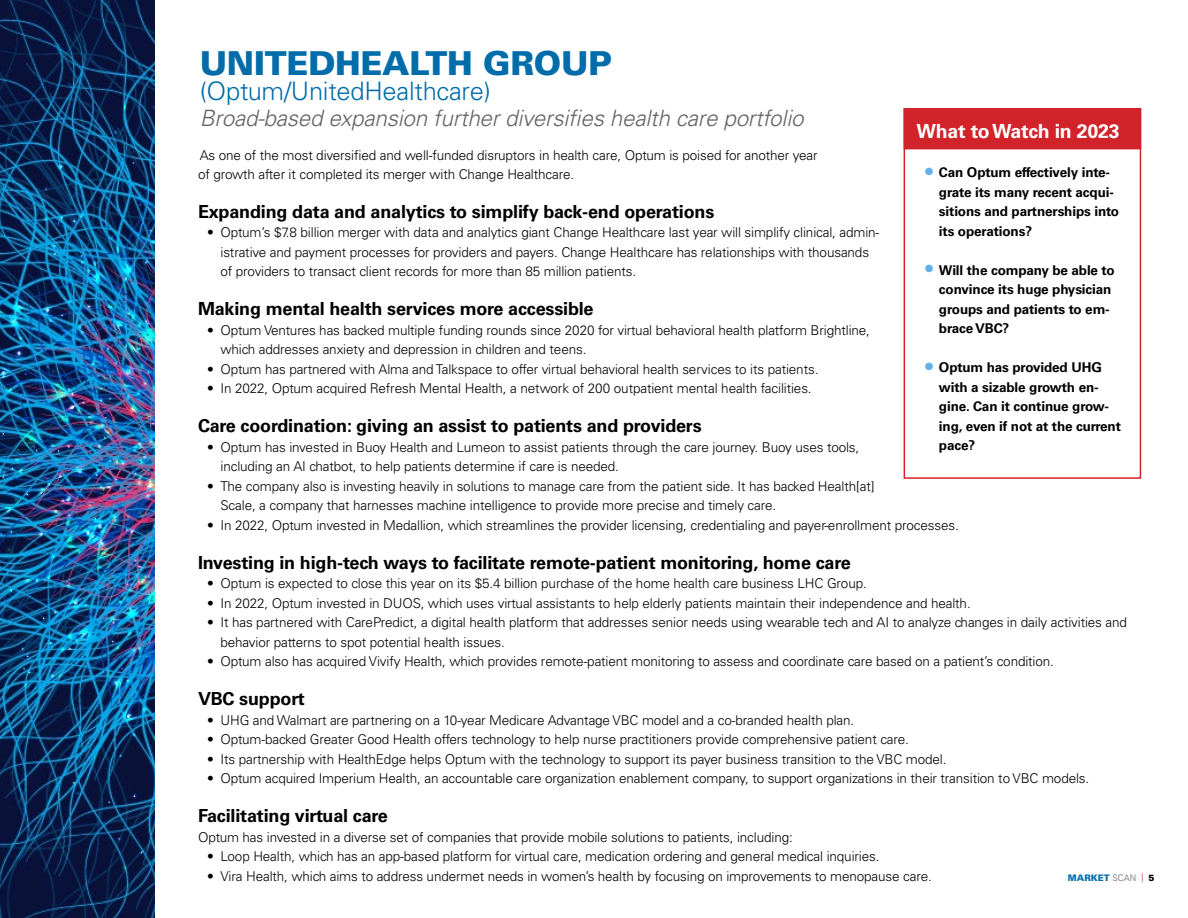
<style>
.page{position:relative;width:1188px;height:918px;background:#fff}
.page>*{position:absolute;margin:0;border:0;box-sizing:border-box;transform-origin:0 0}
.t1{font:900 33px "Univers LT Std";letter-spacing:-.01em;color:#006daa}
.t2{font:300 25.5px "Univers LT Std";letter-spacing:-.01em;color:#006daa}
.t3{font:italic 300 22.5px "Univers LT Std";letter-spacing:-.01em;color:#636466}
.t4{font:700 19.5px "Univers LT Std";letter-spacing:-.01em;color:#fff}
.t5{font:700 18px "Univers LT Std";letter-spacing:-.01em;color:#000}
.t6{font:300 13.5px/19.5px "Univers LT Std";letter-spacing:-.01em;color:#000}
.t7{font:700 13.5px/19.5px "Univers LT Std";letter-spacing:-.01em;color:#000}
.t8{font:900 9px "Univers LT Std";color:#006daa}
.s1{font-size:21px;color:#61b1e8}
.s2{font-weight:300;color:#636466}
.s3{color:#000}
</style>
<div class="page">
<img style="left:0;top:0;width:155px;height:918px">
<div style="left:904px;top:108px;width:237px;height:371px;border:2px solid #d2232a"></div>
<div style="left:904px;top:108px;width:237px;height:41px;background:#d2232a"></div>
<h1 class="t1" style="left:200px;top:42px;width:414px">UNITEDHEALTH GROUP</h1>
<h2 class="t2" style="left:200px;top:76px;width:293px">(Optum/UnitedHealthcare)</h2>
<h3 class="t3" style="left:200px;top:104px;width:605px">Broad-based expansion further diversifies health care portfolio</h3>
<p class="t6" style="left:198px;top:146px;width:621px;line-height:18.9px">As one of the most diversified and well-funded disruptors in health care, Optum is poised for another year of growth after it completed its merger with Change Healthcare.</p>
<h3 class="t5" style="left:198px;top:201px;width:518px">Expanding data and analytics to simplify back-end operations</h3>
<p class="t6" style="left:220px;top:223px;width:660px;text-indent:-14px">• Optum’s $7.8 billion merger with data and analytics giant Change Healthcare last year will simplify clinical, admin&shy;istrative and payment processes for providers and payers. Change Healthcare has relationships with thousands of providers to transact client records for more than 85 million patients.</p>
<h3 class="t5" style="left:198px;top:299px;width:397px">Making mental health services more accessible</h3>
<p class="t6" style="left:220px;top:320px;width:651px;text-indent:-14px">• Optum Ventures has backed multiple funding rounds since 2020 for virtual behavioral health platform Brightline, which addresses anxiety and depression in children and teens.</p>
<p class="t6" style="left:207px;top:359px;width:613px">• Optum has partnered with Alma and Talkspace to offer virtual behavioral health services to its patients.</p>
<p class="t6" style="left:207px;top:379px;width:606px">• In 2022, Optum acquired Refresh Mental Health, a network of 200 outpatient mental health facilities.</p>
<h3 class="t5" style="left:198px;top:416px;width:505px">Care coordination: giving an assist to patients and providers</h3>
<p class="t6" style="left:220px;top:437px;width:640px;text-indent:-14px">• Optum has invested in Buoy Health and Lumeon to assist patients through the care journey. Buoy uses tools, including an AI chatbot, to help patients determine if care is needed.</p>
<p class="t6" style="left:220px;top:476px;width:656px;text-indent:-14px">• The company also is investing heavily in solutions to manage care from the patient side. It has backed Health[at]<br>Scale, a company that harnesses machine intelligence to provide more precise and timely care.</p>
<p class="t6" style="left:207px;top:515px;width:753px">• In 2022, Optum invested in Medallion, which streamlines the provider licensing, credentialing and payer-enrollment processes.</p>
<h3 class="t5" style="left:198px;top:552px;width:654px">Investing in high-tech ways to facilitate remote-patient monitoring, home care</h3>
<p class="t6" style="left:207px;top:574px;width:661px">• Optum is expected to close this year on its $5.4 billion purchase of the home health care business LHC Group.</p>
<p class="t6" style="left:207px;top:593px;width:765px">• In 2022, Optum invested in DUOS, which uses virtual assistants to help elderly patients maintain their independence and health.</p>
<p class="t6" style="left:220px;top:613px;width:908px;text-indent:-14px">• It has partnered with CarePredict, a digital health platform that addresses senior needs using wearable tech and AI to analyze changes in daily activities and behavior patterns to spot potential health issues.</p>
<p class="t6" style="left:207px;top:652px;width:849px">• Optum also has acquired Vivify Health, which provides remote-patient monitoring to assess and coordinate care based on a patient’s condition.</p>
<h3 class="t5" style="left:198px;top:689px;width:108px">VBC support</h3>
<p class="t6" style="left:207px;top:710px;width:649px">• UHG and Walmart are partnering on a 10-year Medicare Advantage VBC model and a co-branded health plan.</p>
<p class="t6" style="left:207px;top:730px;width:704px">• Optum-backed Greater Good Health offers technology to help nurse practitioners provide comprehensive patient care.</p>
<p class="t6" style="left:207px;top:749px;width:741px">• Its partnership with HealthEdge helps Optum with the technology to support its payer business transition to the VBC model.</p>
<p class="t6" style="left:207px;top:769px;width:884px">• Optum acquired Imperium Health, an accountable care organization enablement company, to support organizations in their transition to VBC models.</p>
<h3 class="t5" style="left:198px;top:806px;width:191px">Facilitating virtual care</h3>
<p class="t6" style="left:198px;top:827px;width:596px">Optum has invested in a diverse set of companies that provide mobile solutions to patients, including:</p>
<p class="t6" style="left:207px;top:847px;width:674px">• Loop Health, which has an app-based platform for virtual care, medication ordering and general medical inquiries.</p>
<p class="t6" style="left:207px;top:866px;width:726px">• Vira Health, which aims to address undermet needs in women’s health by focusing on improvements to menopause care.</p>
<h3 class="t4" style="left:916px;top:120px;width:205px">What to Watch in 2023</h3>
<p class="t7" style="left:939px;top:163px;width:182px;text-indent:-13px"><span class="s1">•</span> Can Optum effectively inte&shy;grate its many recent acqui&shy;sitions and partnerships into its operations?</p>
<p class="t7" style="left:939px;top:260px;width:177px;text-indent:-13px"><span class="s1">•</span> Will the company be able to convince its huge physician groups and patients to em&shy;brace VBC?</p>
<p class="t7" style="left:939px;top:358px;width:183px;text-indent:-13px"><span class="s1">•</span> Optum has provided UHG with a sizable growth en&shy;gine. Can it continue grow&shy;ing, even if not at the current pace?</p>
<p class="t8" style="left:1068px;top:872px;width:88px">MARKET <span class="s2">SCAN</span> <sup>|</sup> <span class="s3">5</span></p>
</div>
